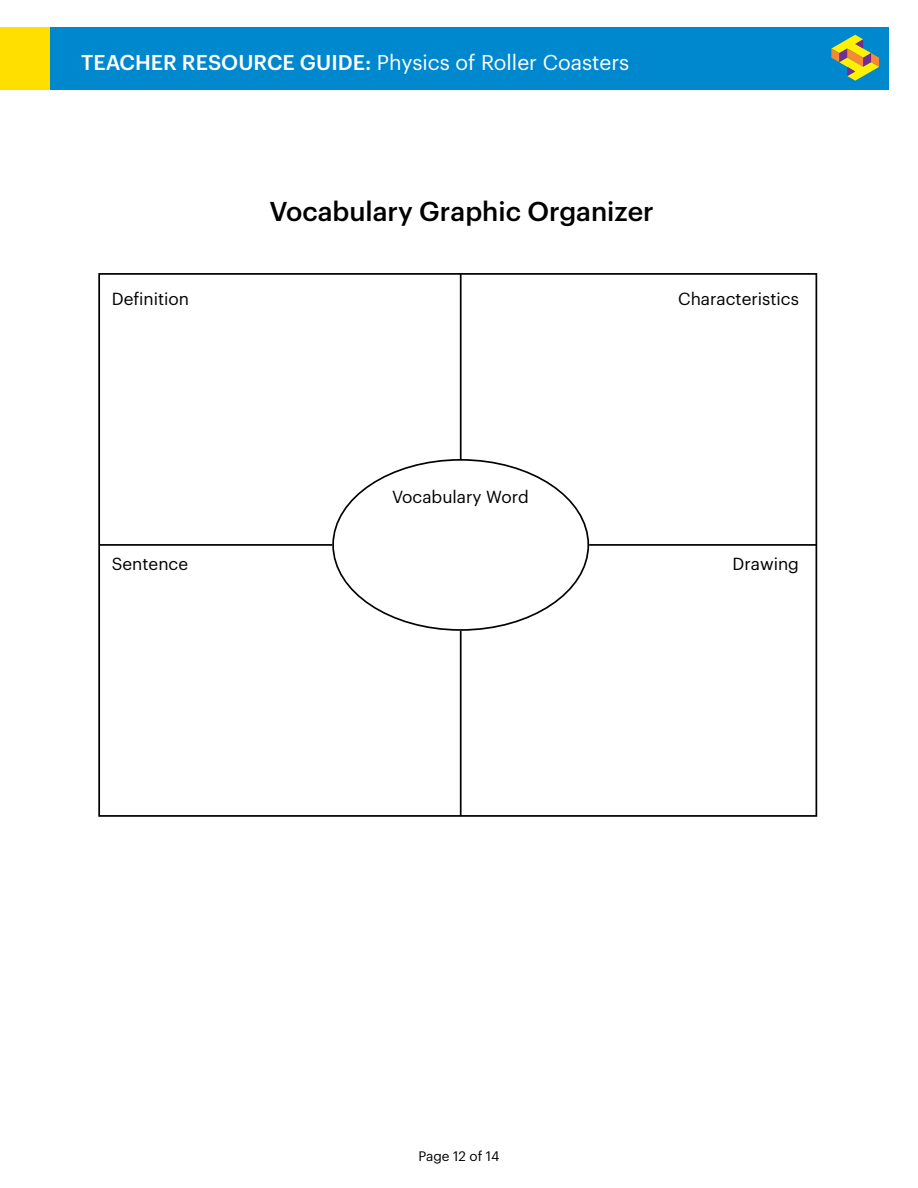
<style>
.page{position:relative;width:918px;height:1188px;background:#fff}
.page>*{position:absolute;margin:0;border:0;box-sizing:border-box;transform-origin:0 0}
.t1{font:500 26.7px "Graphik";color:#000}
.t2{font:21px "Graphik";color:#fff}
.t3{font:17.1px "Graphik";color:#000}
.t4{font:13.5px "Graphik";color:#000}
.s1{font-weight:500}
</style>
<div class="page">
<div style="left:26px;top:27px;width:864px;height:63px;background:#0088ce"></div>
<div style="left:0;top:27px;width:50px;height:63px;background:#ffdf00"></div>
<svg style="left:831px;top:35px;width:48px;height:46px"></svg>
<svg style="left:98px;top:273px;width:719px;height:544px"></svg>
<svg style="left:332px;top:459px;width:257px;height:172px"></svg>
<p class="t2" style="left:81px;top:46px;width:550px"><span class="s1">TEACHER RESOURCE GUIDE:</span> Physics of Roller Coasters</p>
<p class="t3" style="left:112px;top:286px;width:79px">Definition</p>
<h1 class="t1" style="left:270px;top:191px;width:386px">Vocabulary Graphic Organizer</h1>
<p class="t3" style="left:678px;top:286px;width:122px">Characteristics</p>
<p class="t3" style="left:112px;top:551px;width:78px">Sentence</p>
<p class="t3" style="left:392px;top:484px;width:138px">Vocabulary Word</p>
<p class="t3" style="left:733px;top:551px;width:68px">Drawing</p>
<p class="t4" style="left:418px;top:1146px;width:83px">Page 12 of 14</p>
</div>
